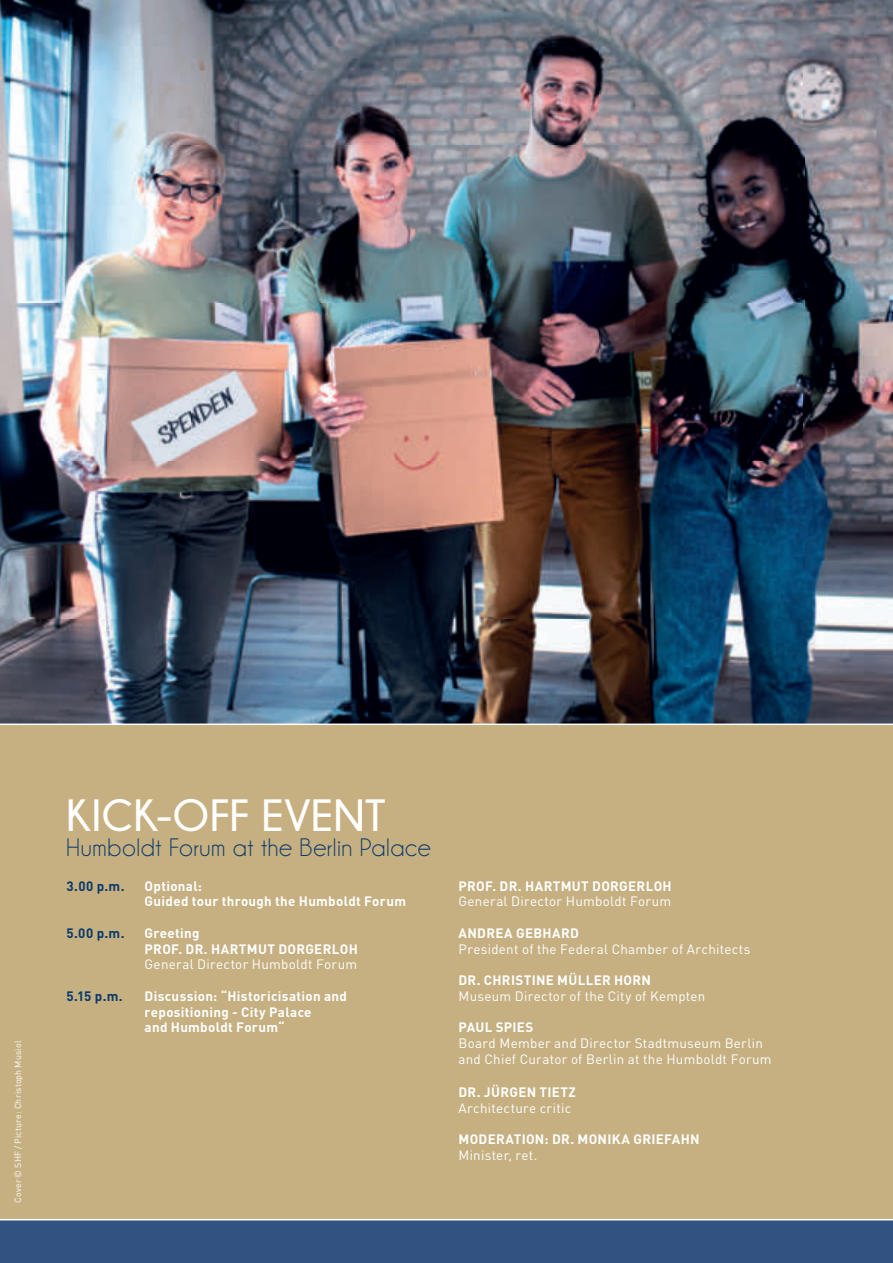
<style>
.page{position:relative;width:893px;height:1263px;background:#fff}
.page>*{position:absolute;margin:0;border:0;box-sizing:border-box;transform-origin:0 0}
.t1{font:700 45px "Champagne&Limousines";letter-spacing:.02em;color:#fff}
.t2{font:25.5px "Champagne&Limousines";letter-spacing:.025em;color:#08396b}
.t3{font:700 13.5px/15.8px "DIN";letter-spacing:.025em;color:#fff}
.t4{font:13.5px/15.8px "DIN";letter-spacing:.02em;color:#fff}
.t5{font:700 13.5px "DIN";color:#08396b}
.t6{font:9px "DIN";letter-spacing:.02em;color:#fff}
</style>
<div class="page">
<div style="left:0;top:725px;width:893px;height:538px;background:#325282"></div>
<img style="left:0;top:0;width:893px;height:723px">
<div style="left:0;top:725px;width:893px;height:495px;background:#c6b081"></div>
<hr style="left:0;top:1219px;width:893px;height:1px;background:#fff">
<p class="t6" style="left:12px;top:1203px;width:164px;rotate:-90deg">Cover © SHF / Picture: Christoph Musiol</p>
<h1 class="t1" style="left:67px;top:790px;width:320px">KICK-OFF EVENT</h1>
<h2 class="t2" style="left:67px;top:835px;width:366px">Humboldt Forum at the Berlin Palace</h2>
<p class="t5" style="left:67px;top:877px;width:59px">3.00 p.m.</p>
<p class="t3" style="left:145px;top:877px;width:263px">Optional:<br>Guided tour through the Humboldt Forum</p>
<p class="t5" style="left:67px;top:924px;width:59px">5.00 p.m.</p>
<p class="t3" style="left:145px;top:924px;width:215px">Greeting<br>PROF. DR. HARTMUT DORGERLOH</p>
<p class="t4" style="left:145px;top:956px;width:214px">General Director Humboldt Forum</p>
<p class="t5" style="left:67px;top:987px;width:58px">5.15 p.m.</p>
<p class="t3" style="left:145px;top:987px;width:204px">Discussion: “Historicisation and repositioning - City Palace<br>and Humboldt Forum“</p>
<p class="t3" style="left:459px;top:877px;width:215px">PROF. DR. HARTMUT DORGERLOH</p>
<p class="t4" style="left:459px;top:893px;width:214px">General Director Humboldt Forum</p>
<p class="t3" style="left:459px;top:924px;width:122px">ANDREA GEBHARD</p>
<p class="t4" style="left:459px;top:941px;width:294px">President of the Federal Chamber of Architects</p>
<p class="t3" style="left:459px;top:972px;width:194px">DR. CHRISTINE MÜLLER HORN</p>
<p class="t4" style="left:459px;top:988px;width:248px">Museum Director of the City of Kempten</p>
<p class="t3" style="left:459px;top:1019px;width:76px">PAUL SPIES</p>
<p class="t4" style="left:459px;top:1035px;width:315px">Board Member and Director Stadtmuseum Berlin and Chief Curator of Berlin at the Humboldt Forum</p>
<p class="t3" style="left:459px;top:1083px;width:119px">DR. JÜRGEN TIETZ</p>
<p class="t4" style="left:459px;top:1099px;width:114px">Architecture critic</p>
<p class="t3" style="left:459px;top:1131px;width:243px">MODERATION: DR. MONIKA GRIEFAHN</p>
<p class="t4" style="left:459px;top:1147px;width:80px">Minister, ret.</p>
</div>
